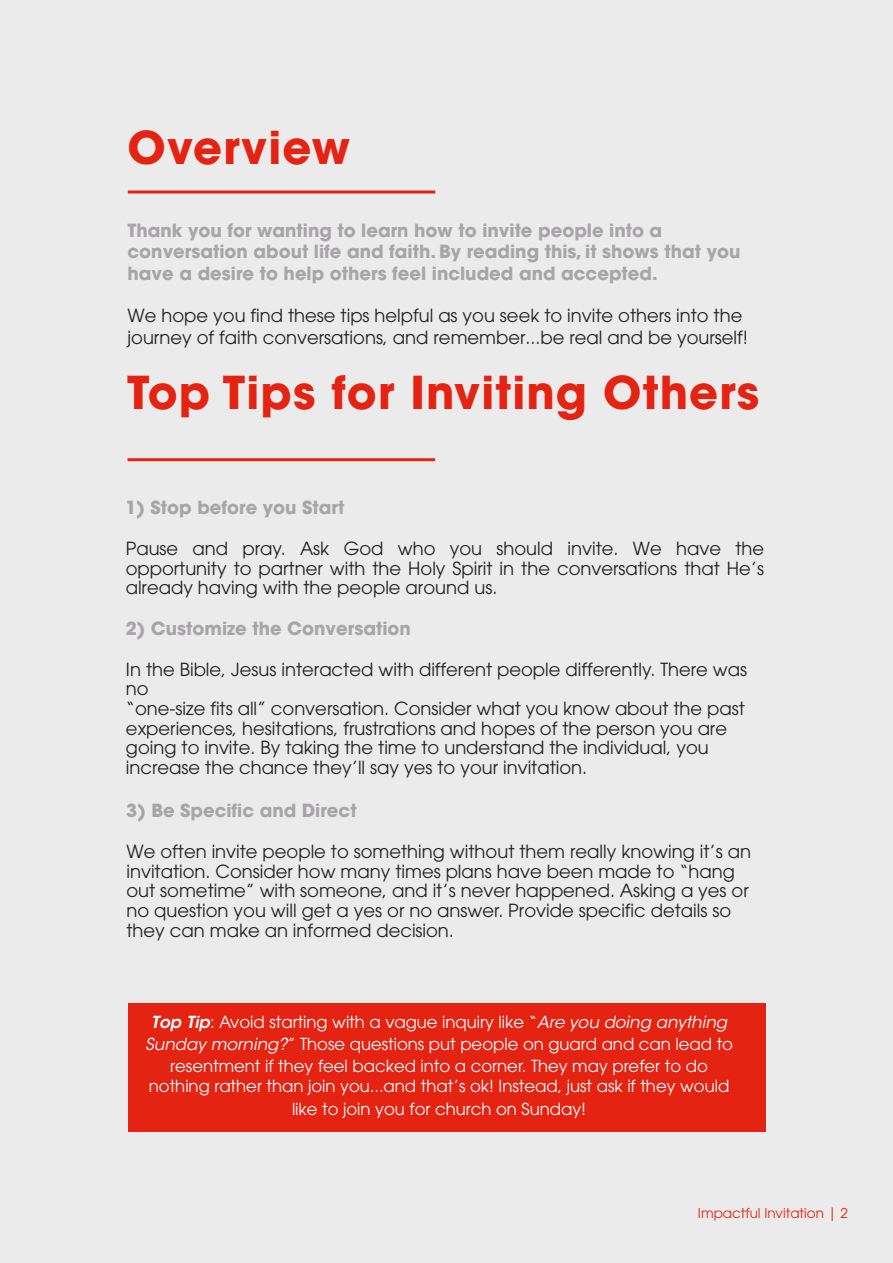
<style>
.page{position:relative;width:893px;height:1263px;background:#ebebeb}
.page>*{position:absolute;margin:0;border:0;box-sizing:border-box;transform-origin:0 0}
.t1{font:700 45px "ITC Avant Garde Std";letter-spacing:.025em;color:#e42312}
.t2{font:18px/19.6px "ITC Avant Garde Std";color:#231f20}
.t3{font:700 18px/21.6px "ITC Avant Garde Std";color:#a8a5a8}
.t4{font:18px/21.6px "ITC Avant Garde Pro";color:#231f20}
.t5{font:16.5px/22px "ITC Avant Garde Std";color:#fff;text-align:center}
.t6{font:13.5px "ITC Avant Garde Std";color:#e42312}
.s1{font-weight:600;font-style:italic}
.s2{font-style:italic}
.s3{font-family:"ITC Avant Garde Pro"}
</style>
<div class="page">
<hr style="left:128px;top:190px;width:307px;height:3px;background:#e42312">
<hr style="left:128px;top:458px;width:307px;height:3px;background:#e42312">
<div style="left:128px;top:1004px;width:637px;height:128px;background:#e42312"></div>
<p class="t1" style="left:128px;top:118px;width:224px">Overview</p>
<p class="t3" style="left:128px;top:219px;width:614px">Thank you for wanting to learn how to invite people into a conversation about life and faith. By reading this, it shows that you have a desire to help others feel included and accepted.</p>
<p class="t4" style="left:128px;top:304px;width:622px">We hope you find these tips helpful as you seek to invite others into the journey of faith conversations, and remember...be real and be yourself!</p>
<p class="t1" style="left:127px;top:363px;width:633px">Top Tips for Inviting Others</p>
<p class="t3" style="left:125px;top:497px;width:220px">1) Stop before you Start</p>
<p class="t2" style="left:126px;top:538px;width:640px;text-align:justify">Pause and pray. Ask God who you should invite. We have the opportunity to partner with the Holy Spirit in the conversations that He’s already having with the people around us.</p>
<p class="t3" style="left:126px;top:617px;width:287px">2) Customize the Conversation</p>
<p class="t2" style="left:126px;top:659px;width:623px">In the Bible, Jesus interacted with different people differently. There was no<br>“one-size fits all” conversation. Consider what you know about the past experiences, hesitations, frustrations and hopes of the person you are going to invite. By taking the time to understand the individual, you increase the chance they’ll say yes to your invitation.</p>
<p class="t3" style="left:126px;top:800px;width:232px">3) Be Specific and Direct</p>
<p class="t2" style="left:126px;top:841px;width:626px">We often invite people to something without them really knowing it’s an invitation. Consider how many times plans have been made to “hang out sometime” with someone, and it’s never happened. Asking a yes or no question you will get a yes or no answer. Provide specific details so they can make an informed decision.</p>
<p class="t5" style="left:145px;top:1011px;width:589px"><span class="s1">Top Tip</span>: Avoid starting with a vague inquiry like “<span class="s2">Are you doing anything<br>Sunday morning?</span>” Those questions put people on guard and can lead to resentment if they feel backed into a corner. They may prefer to do</p>
<p class="t5" style="left:149px;top:1075px;width:582px;line-height:22.6px">nothing <span class="s3">rather</span> than join you...and that’s ok! Instead, just ask if they would like to join you for church on Sunday!</p>
<p class="t6" style="left:698px;top:1205px;width:151px">Impactful Invitation | 2</p>
</div>
